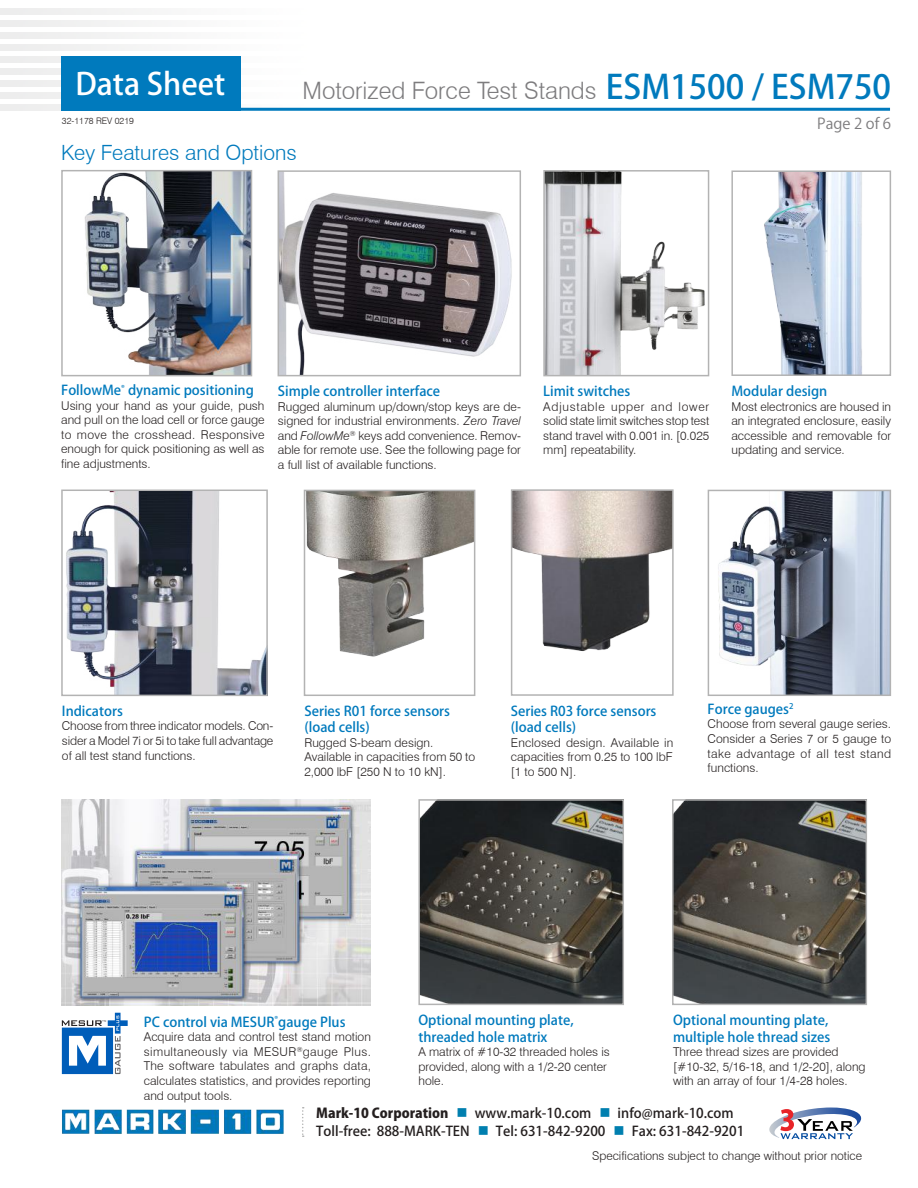
<style>
.page{position:relative;width:918px;height:1188px;background:#fff}
.page>*{position:absolute;margin:0;border:0;box-sizing:border-box;transform-origin:0 0}
.t1{font:500 30.3px "Koz Go Std";color:#fff}
.t2{font:300 24px "Swiss 721 BT";color:#7d7c7e}
.t3{font:300 21px "Swiss 721 BT";color:#007abd}
.t4{font:15px "Koz Go Std";color:#7d7c7e}
.t5{font:500 13.5px/16.2px "Koz Go Std";color:#007abd}
.t6{font:500 13.5px/18px "Koz Go Std";color:#241f1f}
.t7{font:300 12.15px/14.5px "Swiss 721 BT";color:#241f1f;text-align:justify}
.t8{font:300 12px "Swiss 721 BT";color:#241f1f}
.t9{font:300 9px "Swiss 721 BT";color:#241f1f}
.s1{font-family:"Koz Go Pro";font-weight:500;font-size:33px;color:#007abd}
.s2{font-style:italic}
.s3{font-weight:800}
.s4{color:#007faf}
</style>
<div class="page">
<img style="left:0;top:56px;width:241px;height:7px">
<img style="left:0;top:68px;width:241px;height:7px">
<img style="left:0;top:80px;width:241px;height:7px">
<img style="left:0;top:92px;width:241px;height:7px">
<img style="left:0;top:104px;width:311px;height:7px">
<hr style="left:61px;top:108px;width:829px;height:3px;background:#007abd">
<div style="left:61px;top:56px;width:179px;height:55px;background:#007abd"></div>
<svg style="left:302px;top:1107px;width:2px;height:30px"></svg>
<svg style="left:769px;top:1108px;width:92px;height:31px"></svg>
<img style="left:62px;top:1110px;width:222px;height:24px">
<img style="left:718px;top:493px;width:170px;height:200px">
<div style="left:708px;top:490px;width:183px;height:206px;border:2px solid #b3b3b3"></div>
<img style="left:764px;top:173px;width:98px;height:200px">
<div style="left:731px;top:170px;width:160px;height:206px;border:2px solid #b3b3b3"></div>
<img style="left:281px;top:173px;width:231px;height:200px">
<div style="left:278px;top:170px;width:243px;height:206px;border:2px solid #b3b3b3"></div>
<img style="left:66px;top:493px;width:199px;height:200px">
<div style="left:61px;top:490px;width:207px;height:206px;border:2px solid #b3b3b3"></div>
<img style="left:84px;top:173px;width:165px;height:200px">
<div style="left:61px;top:170px;width:191px;height:206px;border:2px solid #b3b3b3"></div>
<img style="left:546px;top:173px;width:159px;height:200px">
<div style="left:543px;top:170px;width:166px;height:206px;border:2px solid #b3b3b3"></div>
<img style="left:514px;top:492px;width:157px;height:159px">
<div style="left:511px;top:489px;width:163px;height:207px;border:2px solid #b3b3b3"></div>
<img style="left:307px;top:493px;width:165px;height:164px">
<div style="left:304px;top:490px;width:171px;height:206px;border:2px solid #b3b3b3"></div>
<img style="left:675px;top:802px;width:189px;height:200px">
<div style="left:672px;top:799px;width:195px;height:206px;border:2px solid #b3b3b3"></div>
<img style="left:421px;top:802px;width:200px;height:200px">
<div style="left:418px;top:799px;width:206px;height:206px;border:2px solid #b3b3b3"></div>
<svg style="left:62px;top:1013px;width:66px;height:61px"></svg>
<img style="left:62px;top:799px;width:309px;height:206px">
<h1 class="t1" style="left:75px;top:65px;width:151px">Data Sheet</h1>
<p class="t9" style="left:62px;top:115px;width:73px">32-1178 REV 0219</p>
<h3 class="t3" style="left:61px;top:140px;width:237px">Key Features and Options</h3>
<h2 class="t2" style="left:302px;top:76px;width:590px">Motorized Force Test Stands <span class="s1">ESM1500 / ESM750</span></h2>
<p class="t4" style="left:817px;top:114px;width:75px">Page 2 of 6</p>
<p class="t5" style="left:61px;top:383px;width:194px">FollowMe<sup>®</sup> dynamic positioning</p>
<p class="t7" style="left:61px;top:398px;width:205px">Using your hand as your guide, push and pull on the load cell or force gauge to move the crosshead. Responsive enough for quick positioning as well as fine adjustments.</p>
<p class="t5" style="left:278px;top:384px;width:164px">Simple controller interface</p>
<p class="t7" style="left:278px;top:399px;width:245px">Rugged aluminum up/down/stop keys are de&shy;signed for industrial environments. <span class="s2">Zero Travel </span>and <span class="s2">FollowMe</span><sup>®</sup> keys add convenience. Remov&shy;able for remote use. See the following page for a full list of available functions.</p>
<p class="t5" style="left:543px;top:384px;width:89px">Limit switches</p>
<p class="t7" style="left:543px;top:399px;width:168px">Adjustable upper and lower solid state limit switches stop test stand travel with 0.001 in. [0.025 mm] repeatability.</p>
<p class="t5" style="left:731px;top:384px;width:97px">Modular design</p>
<p class="t7" style="left:731px;top:399px;width:161px">Most electronics are housed in an integrated enclosure, easily accessible and removable for updating and service.</p>
<p class="t5" style="left:62px;top:703px;width:62px">Indicators</p>
<p class="t7" style="left:62px;top:719px;width:213px">Choose from three indicator models. Con&shy;sider a Model 7i or 5i to take full advantage of all test stand functions.</p>
<p class="t5" style="left:304px;top:703px;width:147px">Series R01 force sensors (load cells)</p>
<p class="t7" style="left:304px;top:735px;width:172px;text-align:left">Rugged S-beam design.<br>Available in capacities from 50 to<br>2,000 lbF [250 N to 10 kN].</p>
<p class="t5" style="left:511px;top:703px;width:147px">Series R03 force sensors (load cells)</p>
<p class="t7" style="left:511px;top:735px;width:164px">Enclosed design. Available in capacities from 0.25 to 100 lbF [1 to 500 N].</p>
<p class="t5" style="left:708px;top:701px;width:87px">Force gauges<sup>2</sup></p>
<p class="t7" style="left:708px;top:717px;width:185px">Choose from several gauge series.<br>Consider a Series 7 or 5 gauge to take advantage of all test stand functions.</p>
<p class="t5" style="left:144px;top:1014px;width:203px">PC control via MESUR<sup>®</sup>gauge Plus</p>
<p class="t7" style="left:144px;top:1030px;width:229px">Acquire data and control test stand motion simultaneously via MESUR<sup>®</sup>gauge Plus.<br>The software tabulates and graphs data, calculates statistics, and provides reporting and output tools.</p>
<p class="t5" style="left:418px;top:1013px;width:157px">Optional mounting plate, threaded hole matrix</p>
<p class="t7" style="left:418px;top:1044px;width:193px;text-align:left">A matrix of #10-32 threaded holes is provided, along with a 1/2-20 center hole.</p>
<p class="t5" style="left:673px;top:1013px;width:159px">Optional mounting plate, multiple hole thread sizes</p>
<p class="t7" style="left:673px;top:1044px;width:194px;text-align:left">Three thread sizes are provided [#10-32, 5/16-18, and 1/2-20], along with an array of four 1/4-28 holes.</p>
<p class="t6" style="left:316px;top:1105px;width:430px"><span class="s3">Mark-10 Corporation</span> <span class="s4">■</span> www.mark-10.com <span class="s4">■</span> info@mark-10.com<br>Toll-free: 888-MARK-TEN <span class="s4">■</span> Tel: 631-842-9200 <span class="s4">■</span> Fax: 631-842-9201</p>
<p class="t8" style="left:592px;top:1149px;width:271px">Specifications subject to change without prior notice</p>
</div>
